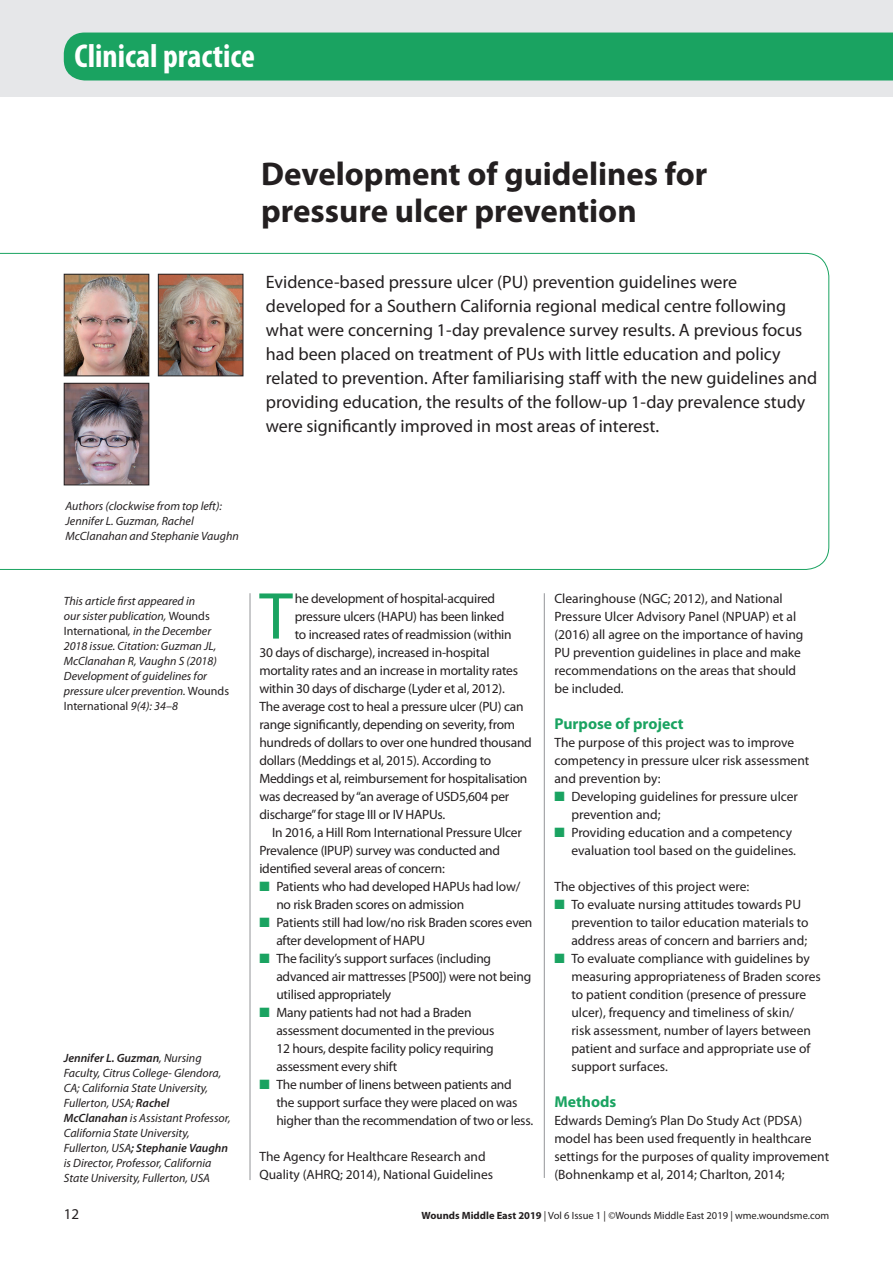
<style>
.page{position:relative;width:893px;height:1263px;background:#fff}
.page>*{position:absolute;margin:0;border:0;box-sizing:border-box;transform-origin:0 0}
.t1{font:66.9px "Myriad Pro";color:#1aa361}
.t2{font:700 condensed 33.15px "Myriad Pro";color:#fff}
.t3{font:700 33px/36.6px "Myriad Pro";color:#231f20}
.t4{font:18px/24px "Myriad Pro";color:#231f20}
.t5{font:700 15.75px "Myriad Pro";color:#1aa361}
.t6{font:15px "Myriad Pro";color:#231f20}
.t7{font:13.5px/18px "Myriad Pro";letter-spacing:-.015em;color:#231f20}
.t8{font:italic 12px/15px "Myriad Pro";color:#231f20}
.t9{font:10.5px "Myriad Pro";color:#231f20}
.s1{font-style:normal}
.s2{font-weight:600}
.s3{color:#1aa361}
.s4{font-weight:700}
</style>
<div class="page">
<svg style="left:0;top:253px;width:829px;height:317px"></svg>
<div style="left:0;top:0;width:893px;height:97px;background:#e6e7e9"></div>
<div style="left:64px;top:33px;width:829px;height:48px;background:#1aa361"></div>
<hr style="left:544px;top:593px;width:1px;height:585px;background:#939598">
<img style="left:66px;top:276px;width:81px;height:98px">
<div style="left:64px;top:274px;width:85px;height:102px;border:1px solid #231f20"></div>
<hr style="left:250px;top:593px;width:1px;height:587px;background:#939598">
<img style="left:160px;top:276px;width:81px;height:98px">
<div style="left:158px;top:274px;width:85px;height:102px;border:1px solid #231f20"></div>
<img style="left:66px;top:385px;width:81px;height:98px">
<div style="left:64px;top:383px;width:85px;height:102px;border:1px solid #231f20"></div>
<h2 class="t2" style="left:74px;top:35px;width:182px">Clinical practice</h2>
<h3 class="t3" style="left:261px;top:155px;width:448px">Development of guidelines for pressure ulcer prevention</h3>
<p class="t4" style="left:266px;top:269px;width:553px">Evidence-based pressure ulcer (PU) prevention guidelines were developed for a Southern California regional medical centre following what were concerning 1-day prevalence survey results. A previous focus had been placed on treatment of PUs with little education and policy related to prevention. After familiarising staff with the new guidelines and providing education, the results of the follow-up 1-day prevalence study were significantly improved in most areas of interest.</p>
<p class="t8" style="left:66px;top:498px;width:175px">Authors (clockwise from top left):<br>Jennifer L. Guzman, Rachel<br>McClanahan and Stephanie Vaughn</p>
<p class="t8" style="left:64px;top:594px;width:167px">This article first appeared in<br>our sister publication, <span class="s1">Wounds<br>International</span>, in the December<br>2018 issue. Citation: Guzman JL,<br>McClanahan R, Vaughn S (2018)<br>Development of guidelines for pressure ulcer prevention. <span class="s1">Wounds<br>International</span> 9(4): 34–8</p>
<p class="t8" style="left:64px;top:1050px;width:168px"><span class="s2">Jennifer L. Guzman</span>, Nursing<br>Faculty, Citrus College- Glendora,<br>CA; California State University,<br>Fullerton, USA; <span class="s2">Rachel<br>McClanahan</span> is Assistant Professor,<br>California State University,<br>Fullerton, USA<span class="s2">; Stephanie Vaughn </span>is Director, Professor, California<br>State University, Fullerton, USA</p>
<h1 class="t1" style="left:259px;top:575px;width:35px">T</h1>
<p class="t7" style="left:295px;top:589px;width:202px">he development of hospital-acquired</p>
<p class="t7" style="left:295px;top:607px;width:211px">pressure ulcers (HAPU) has been linked</p>
<p class="t7" style="left:295px;top:625px;width:218px">to increased rates of readmission (within</p>
<p class="t7" style="left:259px;top:643px;width:232px">30 days of discharge), increased in-hospital</p>
<p class="t7" style="left:259px;top:661px;width:260px">mortality rates and an increase in mortality rates</p>
<p class="t7" style="left:259px;top:679px;width:247px">within 30 days of discharge (Lyder et al, 2012).</p>
<p class="t7" style="left:259px;top:697px;width:266px">The average cost to heal a pressure ulcer (PU) can</p>
<p class="t7" style="left:259px;top:715px;width:257px">range significantly, depending on severity, from</p>
<p class="t7" style="left:259px;top:733px;width:274px">hundreds of dollars to over one hundred thousand</p>
<p class="t7" style="left:259px;top:751px;width:233px">dollars (Meddings et al, 2015). According to</p>
<p class="t7" style="left:259px;top:769px;width:270px">Meddings et al, reimbursement for hospitalisation</p>
<p class="t7" style="left:259px;top:787px;width:251px">was decreased by “an average of USD5,604 per</p>
<p class="t7" style="left:259px;top:805px;width:187px">discharge” for stage III or IV HAPUs.</p>
<p class="t7" style="left:272px;top:823px;width:251px">In 2016, a Hill Rom International Pressure Ulcer</p>
<p class="t7" style="left:259px;top:841px;width:242px">Prevalence (IPUP) survey was conducted and</p>
<p class="t7" style="left:259px;top:859px;width:187px">identified several areas of concern:</p>
<p class="t7" style="left:276px;top:877px;width:245px;text-indent:-17px"><span class="s3">■</span> Patients who had developed HAPUs had low/ no risk Braden scores on admission</p>
<p class="t7" style="left:276px;top:913px;width:258px;text-indent:-17px"><span class="s3">■</span> Patients still had low/no risk Braden scores even after development of HAPU</p>
<p class="t7" style="left:276px;top:949px;width:256px;text-indent:-17px"><span class="s3">■</span> The facility’s support surfaces (including advanced air mattresses [P500]) were not being utilised appropriately</p>
<p class="t7" style="left:276px;top:1003px;width:219px;text-indent:-17px"><span class="s3">■</span> Many patients had not had a Braden assessment documented in the previous 12 hours, despite facility policy requiring assessment every shift</p>
<p class="t7" style="left:276px;top:1075px;width:258px;text-indent:-17px"><span class="s3">■</span> The number of linens between patients and the support surface they were placed on was higher than the recommendation of two or less.</p>
<p class="t7" style="left:259px;top:1147px;width:235px">The Agency for Healthcare Research and<br>Quality (AHRQ; 2014), National Guidelines</p>
<p class="t7" style="left:554px;top:589px;width:251px">Clearinghouse (NGC; 2012), and National Pressure Ulcer Advisory Panel (NPUAP) et al (2016) all agree on the importance of having PU prevention guidelines in place and make recommendations on the areas that should be included.</p>
<p class="t5" style="left:554px;top:713px;width:131px">Purpose of project</p>
<p class="t7" style="left:554px;top:733px;width:256px">The purpose of this project was to improve competency in pressure ulcer risk assessment and prevention by:</p>
<p class="t7" style="left:571px;top:787px;width:228px;text-indent:-17px"><span class="s3">■</span> Developing guidelines for pressure ulcer prevention and;</p>
<p class="t7" style="left:554px;top:823px;width:243px;text-align:right"><span class="s3">■</span> Providing education and a competency evaluation tool based on the guidelines.</p>
<p class="t7" style="left:554px;top:877px;width:196px">The objectives of this project were:</p>
<p class="t7" style="left:571px;top:895px;width:239px;text-indent:-17px"><span class="s3">■</span> To evaluate nursing attitudes towards PU prevention to tailor education materials to address areas of concern and barriers and;</p>
<p class="t7" style="left:571px;top:949px;width:251px;text-indent:-17px"><span class="s3">■</span> To evaluate compliance with guidelines by measuring appropriateness of Braden scores to patient condition (presence of pressure ulcer), frequency and timeliness of skin/<br>risk assessment, number of layers between patient and surface and appropriate use of support surfaces.</p>
<p class="t5" style="left:554px;top:1091px;width:64px">Methods</p>
<p class="t7" style="left:554px;top:1111px;width:276px">Edwards Deming’s Plan Do Study Act (PDSA) model has been used frequently in healthcare settings for the purposes of quality improvement (Bohnenkamp et al, 2014; Charlton, 2014;</p>
<p class="t6" style="left:64px;top:1204px;width:17px">12</p>
<p class="t9" style="left:422px;top:1208px;width:409px"><span class="s4">Wounds Middle East 2019</span> | Vol 6 Issue 1 | ©Wounds Middle East 2019 | wme.woundsme.com</p>
</div>
